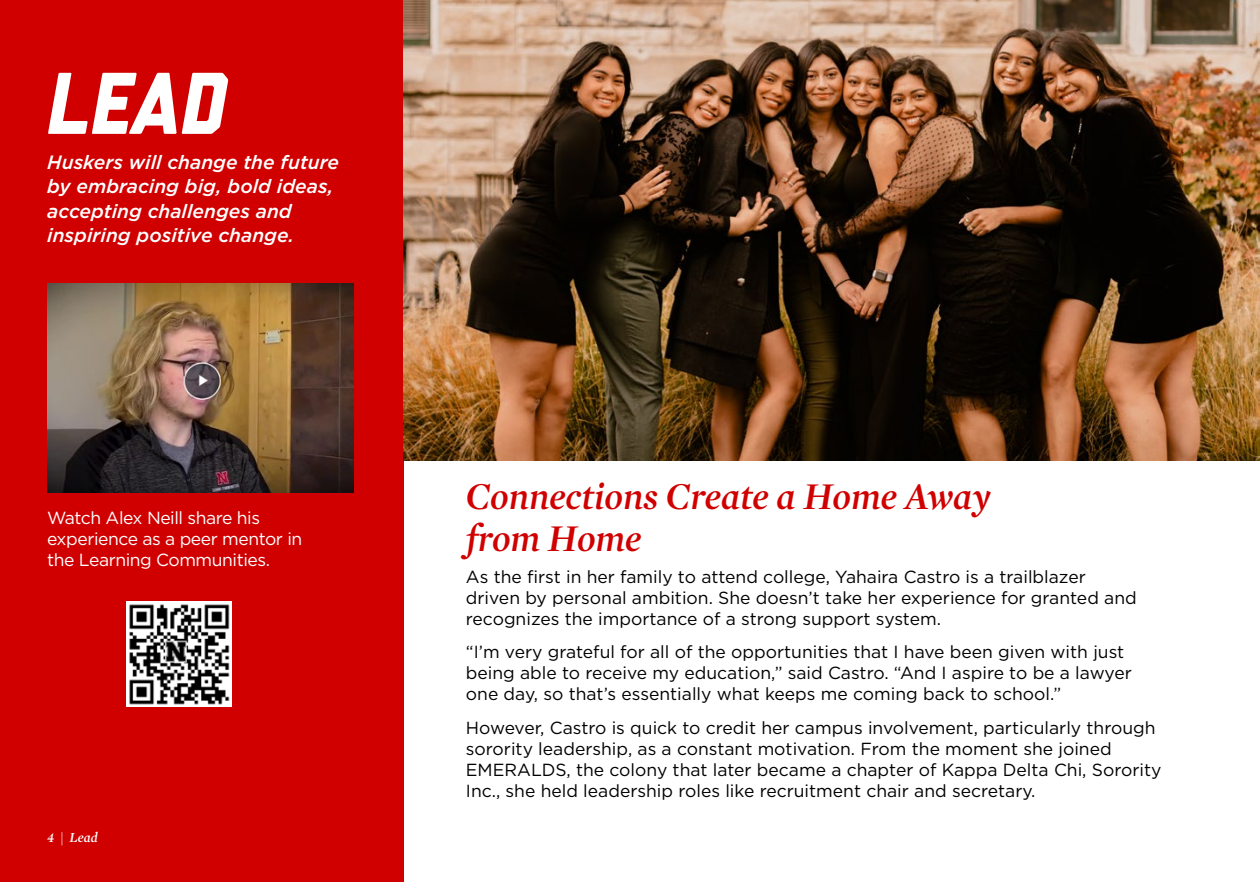
<style>
.page{position:relative;width:1260px;height:882px;background:#fff}
.page>*{position:absolute;margin:0;border:0;box-sizing:border-box;transform-origin:0 0}
.t1{font:italic 800 87.5px "Liberator";color:#fff}
.t2{font:italic 600 38.5px/42px "Mercury Display";color:#d00000}
.t3{font:italic 500 19.25px/24.5px "Gotham";color:#fff}
.t4{font:17.5px/21px "Gotham";color:#000}
.t5{font:17.5px/21px "Gotham";letter-spacing:-.025em;color:#fff}
.t6{font:italic 600 14px "Mercury Display";color:#fff}
</style>
<div class="page">
<div style="left:0;top:0;width:404px;height:882px;background:#d00000"></div>
<img style="left:127px;top:602px;width:104px;height:104px">
<img style="left:47px;top:283px;width:306px;height:209px">
<img style="left:403px;top:0;width:857px;height:461px">
<h1 class="t1" style="left:47px;top:56px;width:181px">LEAD</h1>
<p class="t3" style="left:47px;top:149px;width:293px">Huskers will change the future by embracing big, bold ideas, accepting challenges and inspiring positive change.</p>
<p class="t5" style="left:47px;top:507px;width:257px">Watch Alex Neill share his experience as a peer mentor in the Learning Communities.</p>
<p class="t6" style="left:47px;top:828px;width:52px">4 | Lead</p>
<h2 class="t2" style="left:466px;top:474px;width:526px">Connections Create a Home Away from Home</h2>
<p class="t4" style="left:466px;top:566px;width:672px">As the first in her family to attend college, Yahaira Castro is a trailblazer driven by personal ambition. She doesn’t take her experience for granted and recognizes the importance of a strong support system.</p>
<p class="t4" style="left:466px;top:641px;width:667px">“I’m very grateful for all of the opportunities that I have been given with just being able to receive my education,” said Castro. “And I aspire to be a lawyer one day, so that’s essentially what keeps me coming back to school.”</p>
<p class="t4" style="left:466px;top:717px;width:697px">However, Castro is quick to credit her campus involvement, particularly through sorority leadership, as a constant motivation. From the moment she joined EMERALDS, the colony that later became a chapter of Kappa Delta Chi, Sorority Inc., she held leadership roles like recruitment chair and secretary.</p>
</div>
